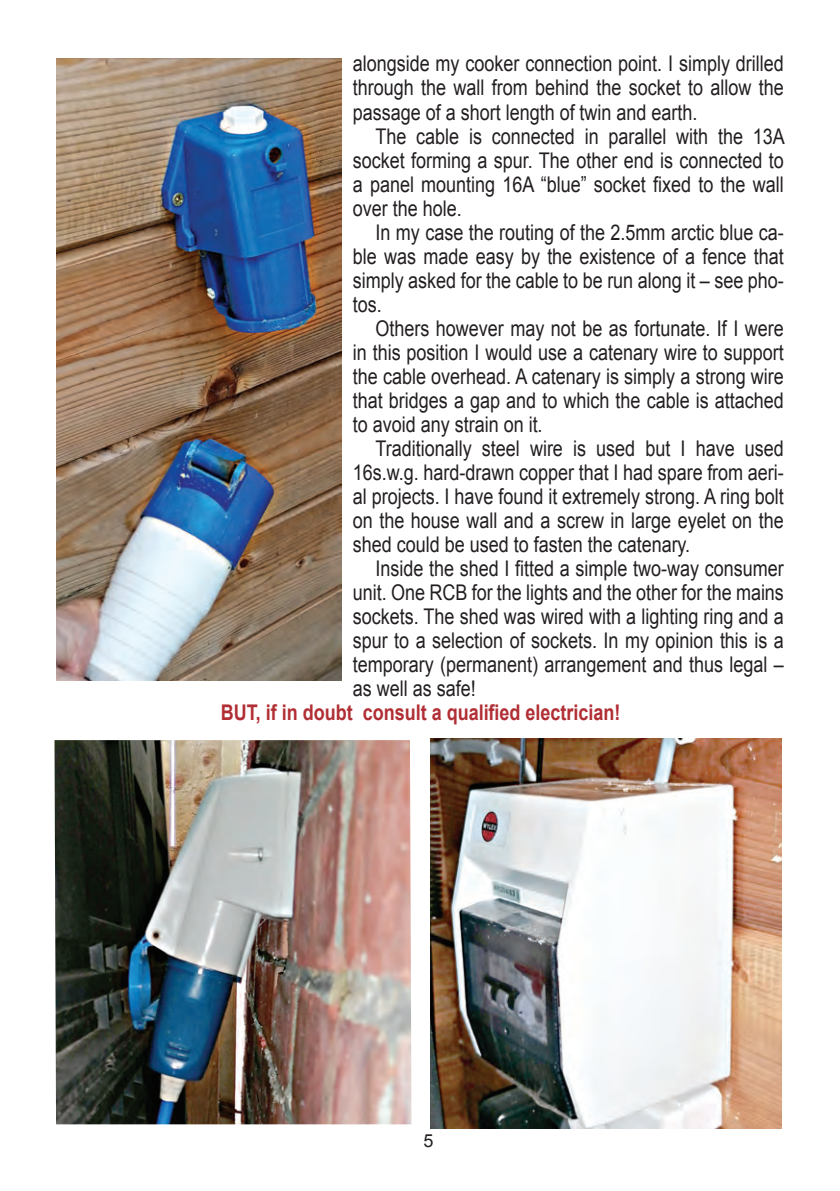
<style>
.page{position:relative;width:840px;height:1191px;background:#fff}
.page>*{position:absolute;margin:0;border:0;box-sizing:border-box;transform-origin:0 0}
.t1{font:21.6px/24px "Arial";color:#231f20;text-align:justify;scale:.83 1}
.t2{font:700 21.6px "Arial";color:#b12e34;scale:.83 1}
.t3{font:18px "Arial";color:#231f20}
</style>
<div class="page">
<img style="left:430px;top:738px;width:351px;height:390px">
<img style="left:54px;top:740px;width:357px;height:384px">
<img style="left:57px;top:58px;width:284px;height:622px">
<p class="t1" style="left:352px;top:52px;width:520px">alongside my cooker connection point. I simply drilled through the wall from behind the socket to allow the passage of a short length of twin and earth.</p>
<p class="t1" style="left:352px;top:124px;width:522px;text-indent:23px">The cable is connected in parallel with the 13A socket forming a spur. The other end is connected to a panel mounting 16A “blue” socket fixed to the wall over the hole.</p>
<p class="t1" style="left:352px;top:220px;width:520px;text-indent:23px">In my case the routing of the 2.5mm arctic blue ca&shy;ble was made easy by the existence of a fence that simply asked for the cable to be run along it – see pho&shy;tos.</p>
<p class="t1" style="left:352px;top:316px;width:520px;text-indent:23px">Others however may not be as fortunate. If I were in this position I would use a catenary wire to support the cable overhead. A catenary is simply a strong wire that bridges a gap and to which the cable is attached to avoid any strain on it.</p>
<p class="t1" style="left:352px;top:436px;width:520px;text-indent:23px">Traditionally steel wire is used but I have used 16s.w.g. hard-drawn copper that I had spare from aeri&shy;al projects. I have found it extremely strong. A ring bolt on the house wall and a screw in large eyelet on the shed could be used to fasten the catenary.</p>
<p class="t1" style="left:352px;top:556px;width:520px;text-indent:23px">Inside the shed I fitted a simple two-way consumer unit. One RCB for the lights and the other for the mains sockets. The shed was wired with a lighting ring and a spur to a selection of sockets. In my opinion this is a temporary (permanent) arrangement and thus legal – as well as safe!</p>
<p class="t2" style="left:221px;top:698px;width:482px">BUT, if in doubt consult a qualified electrician!</p>
<p class="t3" style="left:423px;top:1129px;width:12px">5</p>
</div>
